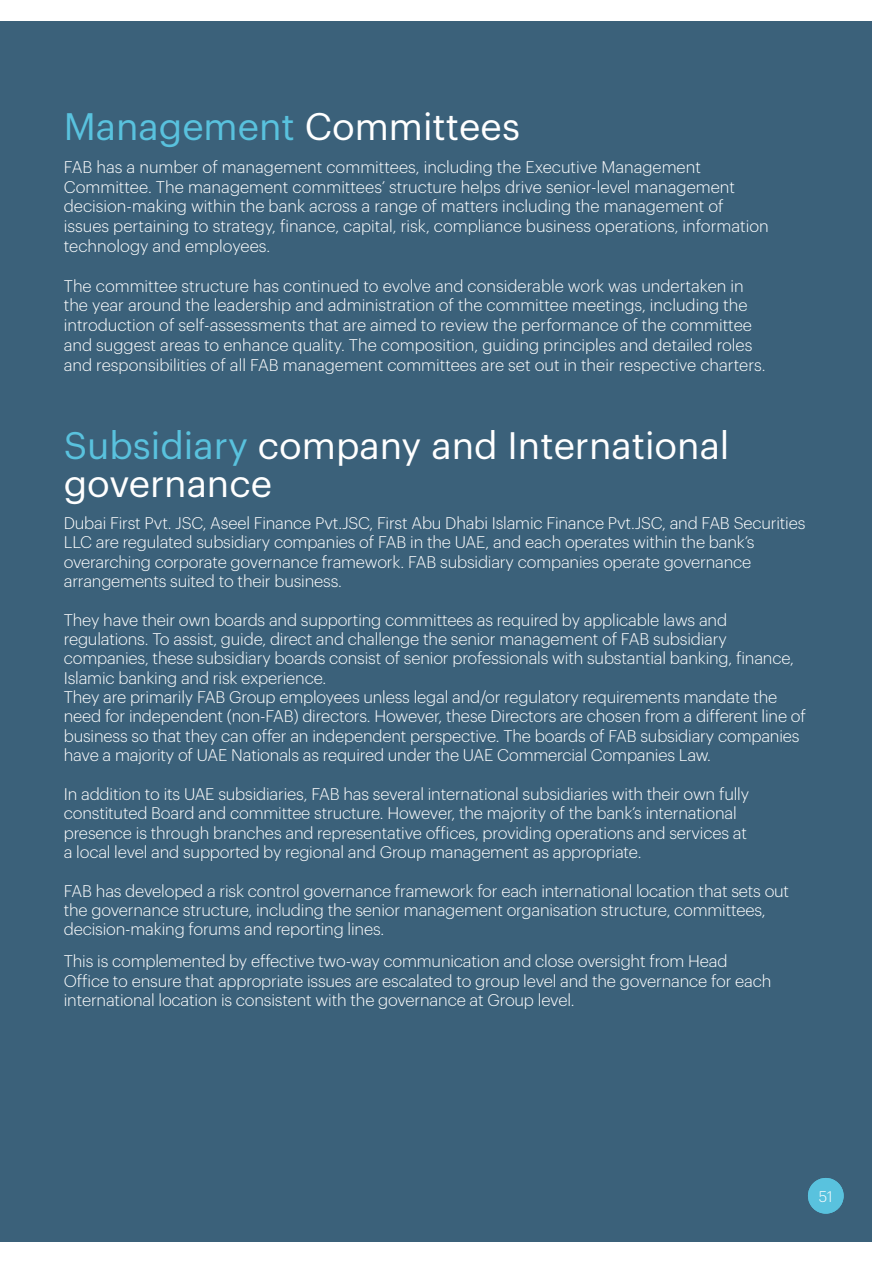
<style>
.page{position:relative;width:893px;height:1263px;background:#fff}
.page>*{position:absolute;margin:0;border:0;box-sizing:border-box;transform-origin:0 0}
.t1{font:37.5px/37.5px "Graphik";color:#fff}
.t2{font:37.5px "Graphik";color:#59c2de}
.t3{font:300 16.5px/19.4px "Graphik";letter-spacing:-.01em;color:#fff}
.t4{font:300 15px "Graphik";color:#fff}
.s1{color:#fff}
.s2{color:#59c2de}
</style>
<div class="page">
<div style="left:0;top:21px;width:872px;height:1221px;background:#3b617a"></div>
<div style="left:808px;top:1178px;width:36px;height:36px;background:#59c2de;border-radius:50%"></div>
<h1 class="t2" style="left:64px;top:98px;width:458px">Management <span class="s1">Committees</span></h1>
<p class="t3" style="left:64px;top:156px;width:706px;line-height:19.8px">FAB has a number of management committees, including the Executive Management Committee. The management committees’ structure helps drive senior-level management decision-making within the bank across a range of matters including the management of issues pertaining to strategy, finance, capital, risk, compliance business operations, information technology and employees.</p>
<p class="t3" style="left:64px;top:274px;width:703px;line-height:19.8px">The committee structure has continued to evolve and considerable work was undertaken in the year around the leadership and administration of the committee meetings, including the introduction of self-assessments that are aimed to review the performance of the committee and suggest areas to enhance quality. The composition, guiding principles and detailed roles and responsibilities of all FAB management committees are set out in their respective charters.</p>
<h1 class="t1" style="left:64px;top:424px;width:667px"><span class="s2">Subsidiary</span> company and International governance</h1>
<p class="t3" style="left:64px;top:512px;width:743px">Dubai First Pvt. JSC, Aseel Finance Pvt.JSC, First Abu Dhabi Islamic Finance Pvt.JSC, and FAB Securities LLC are regulated subsidiary companies of FAB in the UAE, and each operates within the bank’s overarching corporate governance framework. FAB subsidiary companies operate governance arrangements suited to their business.</p>
<p class="t3" style="left:64px;top:609px;width:744px">They have their own boards and supporting committees as required by applicable laws and regulations. To assist, guide, direct and challenge the senior management of FAB subsidiary companies, these subsidiary boards consist of senior professionals with substantial banking, finance, Islamic banking and risk experience.<br>They are primarily FAB Group employees unless legal and/or regulatory requirements mandate the need for independent (non-FAB) directors. However, these Directors are chosen from a different line of business so that they can offer an independent perspective. The boards of FAB subsidiary companies have a majority of UAE Nationals as required under the UAE Commercial Companies Law.</p>
<p class="t3" style="left:64px;top:783px;width:687px">In addition to its UAE subsidiaries, FAB has several international subsidiaries with their own fully constituted Board and committee structure. However, the majority of the bank’s international presence is through branches and representative offices, providing operations and services at a local level and supported by regional and Group management as appropriate.</p>
<p class="t3" style="left:64px;top:880px;width:727px">FAB has developed a risk control governance framework for each international location that sets out the governance structure, including the senior management organisation structure, committees, decision-making forums and reporting lines.</p>
<p class="t3" style="left:64px;top:950px;width:709px">This is complemented by effective two-way communication and close oversight from Head<br>Office to ensure that appropriate issues are escalated to group level and the governance for each international location is consistent with the governance at Group level.</p>
<p class="t4" style="left:819px;top:1185px;width:15px">51</p>
</div>
